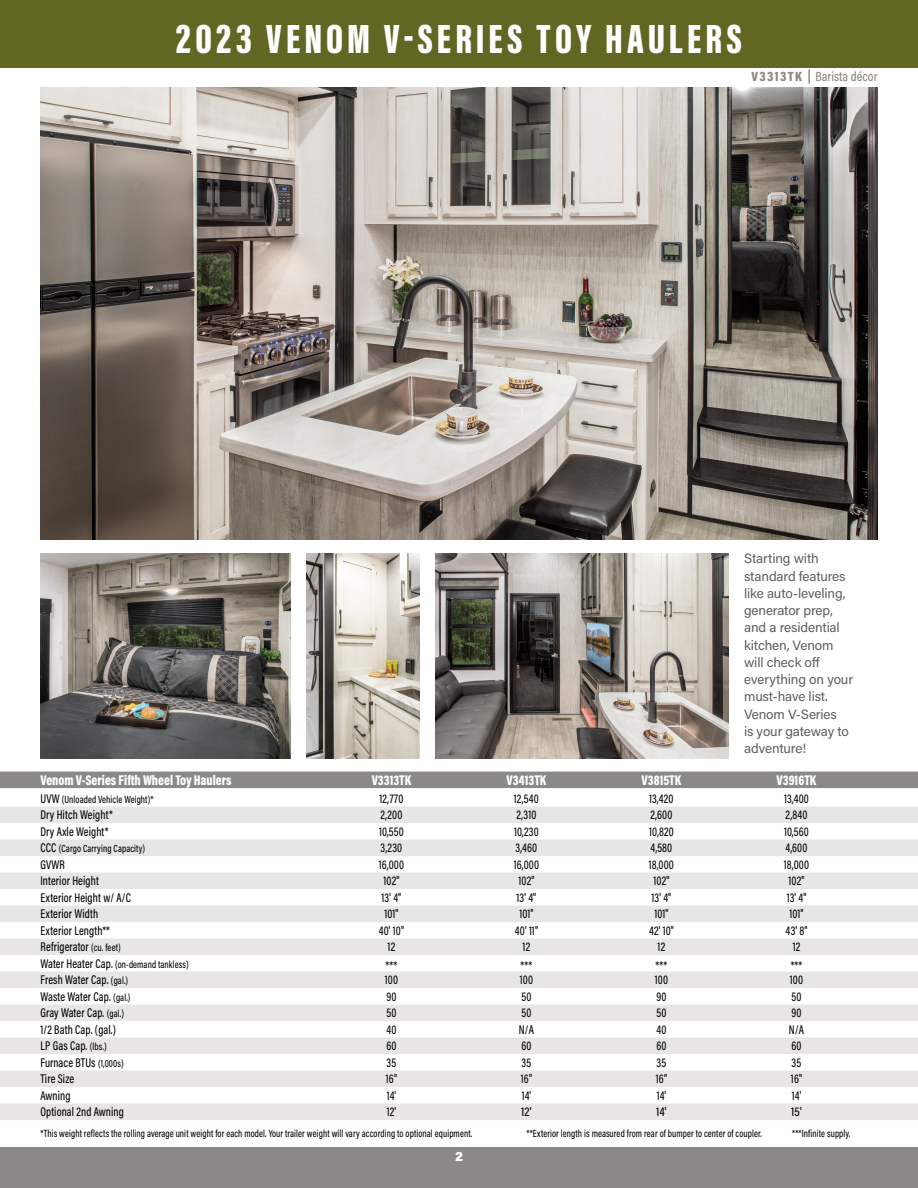
<style>
.page{position:relative;width:918px;height:1188px;background:#fff}
.page>*{position:absolute;margin:0;border:0;box-sizing:border-box;transform-origin:0 0}
.t1{font:900 42px "Acumin Pro Extra Cond";letter-spacing:.1em;color:#fff}
.t2{font:900 14.25px "Acumin Pro Cond";color:#fff;scale:.9 1}
.t3{font:13.5px/17.2px "Acumin Pro";letter-spacing:-.01em;color:#5e5e5f}
.t4{font:500 13.5px "Acumin Pro Cond";color:#8b8988}
.t5{font:900 13.5px "Acumin Pro";color:#fff}
.t6{font:500 12.75px "Acumin Pro Cond";letter-spacing:.01em;color:#000;scale:.9 1}
.t7{font:500 12.75px "Acumin Pro Cond";letter-spacing:.01em;color:#000}
.t8{font:500 10.5px "Acumin Pro Cond";letter-spacing:.01em;color:#000;scale:.9 1}
.s1{font-weight:900}
.s2{font-size:12.75px}
.s3{font-size:10.5px}
</style>
<div class="page">
<svg style="left:82px;top:1103px;width:133px;height:1px"></svg>
<div style="left:0;top:0;width:918px;height:68px;background:#616722"></div>
<div style="left:0;top:1148px;width:918px;height:40px;background:#8b8988"></div>
<img style="left:40px;top:87px;width:838px;height:453px">
<div style="left:0;top:772px;width:918px;height:16px;background:#8b8988"></div>
<div style="left:0;top:807px;width:918px;height:16px;background:#e8e5e5"></div>
<div style="left:0;top:840px;width:918px;height:16px;background:#e8e5e5"></div>
<div style="left:0;top:873px;width:918px;height:16px;background:#e8e5e5"></div>
<div style="left:0;top:906px;width:918px;height:16px;background:#e8e5e5"></div>
<div style="left:0;top:939px;width:918px;height:16px;background:#e8e5e5"></div>
<div style="left:0;top:972px;width:918px;height:16px;background:#e8e5e5"></div>
<div style="left:0;top:1005px;width:918px;height:16px;background:#e8e5e5"></div>
<div style="left:0;top:1038px;width:918px;height:16px;background:#e8e5e5"></div>
<div style="left:0;top:1071px;width:918px;height:16px;background:#e8e5e5"></div>
<div style="left:0;top:1104px;width:918px;height:16px;background:#e8e5e5"></div>
<img style="left:435px;top:554px;width:293px;height:204px">
<img style="left:40px;top:554px;width:251px;height:204px">
<img style="left:306px;top:554px;width:114px;height:204px">
<h1 class="t1" style="left:176px;top:13px;width:568px">2023 VENOM V-SERIES TOY HAULERS</h1>
<p class="t4" style="left:752px;top:68px;width:127px"><span class="s1">V3313TK |</span> Barista décor</p>
<p class="t3" style="left:744px;top:550px;width:110px">Starting with standard features like auto-leveling, generator prep, and a residential kitchen, Venom will check off everything on your must-have list.<br>Venom V-Series<br>is your gateway to adventure!</p>
<p class="t2" style="left:41px;top:771px;width:214px">Venom V-Series Fifth Wheel Toy Haulers</p>
<p class="t2" style="left:372px;top:771px;width:46px">V3313TK</p>
<p class="t2" style="left:507px;top:771px;width:46px">V3413TK</p>
<p class="t2" style="left:642px;top:771px;width:46px">V3815TK</p>
<p class="t2" style="left:777px;top:771px;width:46px">V3916TK</p>
<p class="t8" style="left:41px;top:792px;width:127px"><span class="s2">UVW</span> (Unloaded Vehicle Weight)*</p>
<p class="t6" style="left:379px;top:790px;width:28px">12,770</p>
<p class="t6" style="left:514px;top:790px;width:29px">12,540</p>
<p class="t6" style="left:649px;top:790px;width:29px">13,420</p>
<p class="t6" style="left:784px;top:790px;width:29px">13,400</p>
<p class="t6" style="left:41px;top:807px;width:82px">Dry Hitch Weight*</p>
<p class="t6" style="left:381px;top:807px;width:26px">2,200</p>
<p class="t6" style="left:516px;top:807px;width:24px">2,310</p>
<p class="t6" style="left:651px;top:807px;width:26px">2,600</p>
<p class="t6" style="left:786px;top:807px;width:26px">2,840</p>
<p class="t6" style="left:41px;top:823px;width:77px">Dry Axle Weight*</p>
<p class="t6" style="left:379px;top:823px;width:29px">10,550</p>
<p class="t6" style="left:514px;top:823px;width:29px">10,230</p>
<p class="t6" style="left:649px;top:823px;width:29px">10,820</p>
<p class="t6" style="left:784px;top:823px;width:29px">10,560</p>
<p class="t8" style="left:41px;top:842px;width:118px"><span class="s2">CCC</span> (Cargo Carrying Capacity)</p>
<p class="t6" style="left:381px;top:840px;width:25px">3,230</p>
<p class="t6" style="left:516px;top:840px;width:26px">3,460</p>
<p class="t6" style="left:651px;top:840px;width:26px">4,580</p>
<p class="t6" style="left:786px;top:840px;width:26px">4,600</p>
<p class="t6" style="left:41px;top:856px;width:28px">GVWR</p>
<p class="t6" style="left:379px;top:856px;width:30px">16,000</p>
<p class="t6" style="left:514px;top:856px;width:30px">16,000</p>
<p class="t6" style="left:649px;top:856px;width:29px">18,000</p>
<p class="t6" style="left:784px;top:856px;width:29px">18,000</p>
<p class="t6" style="left:41px;top:873px;width:66px">Interior Height</p>
<p class="t6" style="left:384px;top:873px;width:19px">102"</p>
<p class="t6" style="left:519px;top:873px;width:19px">102"</p>
<p class="t6" style="left:654px;top:873px;width:19px">102"</p>
<p class="t6" style="left:789px;top:873px;width:19px">102"</p>
<p class="t6" style="left:40px;top:889px;width:102px">Exterior Height w/ A/C</p>
<p class="t6" style="left:382px;top:889px;width:23px">13' 4"</p>
<p class="t6" style="left:517px;top:889px;width:23px">13' 4"</p>
<p class="t6" style="left:652px;top:889px;width:23px">13' 4"</p>
<p class="t6" style="left:787px;top:889px;width:23px">13' 4"</p>
<p class="t6" style="left:40px;top:906px;width:66px">Exterior Width</p>
<p class="t6" style="left:384px;top:906px;width:17px">101"</p>
<p class="t6" style="left:519px;top:906px;width:17px">101"</p>
<p class="t6" style="left:654px;top:906px;width:17px">101"</p>
<p class="t6" style="left:789px;top:906px;width:17px">101"</p>
<p class="t6" style="left:40px;top:922px;width:79px">Exterior Length**</p>
<p class="t6" style="left:379px;top:922px;width:30px">40' 10"</p>
<p class="t6" style="left:515px;top:922px;width:27px">40' 11"</p>
<p class="t6" style="left:649px;top:922px;width:29px">42' 10"</p>
<p class="t6" style="left:786px;top:922px;width:26px">43' 8"</p>
<p class="t6" style="left:41px;top:939px;width:91px">Refrigerator <span class="s3">(cu. feet)</span></p>
<p class="t6" style="left:388px;top:939px;width:10px">12</p>
<p class="t6" style="left:523px;top:939px;width:10px">12</p>
<p class="t6" style="left:658px;top:939px;width:10px">12</p>
<p class="t6" style="left:793px;top:939px;width:10px">12</p>
<p class="t8" style="left:41px;top:957px;width:166px"><span class="s2">Water Heater Cap.</span> (on-demand tankless)</p>
<p class="t6" style="left:386px;top:957px;width:14px">***</p>
<p class="t6" style="left:521px;top:957px;width:14px">***</p>
<p class="t6" style="left:656px;top:957px;width:14px">***</p>
<p class="t6" style="left:791px;top:957px;width:14px">***</p>
<p class="t6" style="left:41px;top:972px;width:99px">Fresh Water Cap. <span class="s3">(gal.)</span></p>
<p class="t6" style="left:385px;top:972px;width:16px">100</p>
<p class="t6" style="left:520px;top:972px;width:16px">100</p>
<p class="t6" style="left:655px;top:972px;width:16px">100</p>
<p class="t6" style="left:790px;top:972px;width:16px">100</p>
<p class="t6" style="left:41px;top:988px;width:102px">Waste Water Cap. <span class="s3">(gal.)</span></p>
<p class="t6" style="left:386px;top:988px;width:13px">90</p>
<p class="t6" style="left:521px;top:988px;width:13px">50</p>
<p class="t6" style="left:656px;top:988px;width:13px">90</p>
<p class="t6" style="left:792px;top:988px;width:13px">50</p>
<p class="t6" style="left:41px;top:1005px;width:94px">Gray Water Cap. <span class="s3">(gal.)</span></p>
<p class="t6" style="left:386px;top:1005px;width:13px">50</p>
<p class="t6" style="left:521px;top:1005px;width:13px">50</p>
<p class="t6" style="left:656px;top:1005px;width:13px">50</p>
<p class="t6" style="left:791px;top:1005px;width:13px">90</p>
<p class="t6" style="left:41px;top:1021px;width:85px">1/2 Bath Cap. (gal.)</p>
<p class="t6" style="left:386px;top:1021px;width:13px">40</p>
<p class="t6" style="left:519px;top:1021px;width:18px">N/A</p>
<p class="t6" style="left:656px;top:1021px;width:13px">40</p>
<p class="t6" style="left:789px;top:1021px;width:18px">N/A</p>
<p class="t6" style="left:41px;top:1038px;width:75px">LP Gas Cap. <span class="s3">(lbs.)</span></p>
<p class="t6" style="left:386px;top:1038px;width:13px">60</p>
<p class="t6" style="left:521px;top:1038px;width:13px">60</p>
<p class="t6" style="left:656px;top:1038px;width:13px">60</p>
<p class="t6" style="left:791px;top:1038px;width:13px">60</p>
<p class="t6" style="left:41px;top:1054px;width:94px">Furnace BTUs <span class="s3">(1,000s)</span></p>
<p class="t6" style="left:387px;top:1054px;width:12px">35</p>
<p class="t6" style="left:522px;top:1054px;width:12px">35</p>
<p class="t6" style="left:657px;top:1054px;width:12px">35</p>
<p class="t6" style="left:792px;top:1054px;width:12px">35</p>
<p class="t6" style="left:41px;top:1071px;width:39px">Tire Size</p>
<p class="t6" style="left:386px;top:1071px;width:14px">16"</p>
<p class="t6" style="left:521px;top:1071px;width:14px">16"</p>
<p class="t6" style="left:656px;top:1071px;width:14px">16"</p>
<p class="t6" style="left:791px;top:1071px;width:14px">16"</p>
<p class="t6" style="left:40px;top:1087px;width:35px">Awning</p>
<p class="t6" style="left:387px;top:1087px;width:12px">14'</p>
<p class="t6" style="left:522px;top:1087px;width:12px">14'</p>
<p class="t6" style="left:657px;top:1087px;width:12px">14'</p>
<p class="t6" style="left:792px;top:1087px;width:12px">14'</p>
<p class="t6" style="left:41px;top:1104px;width:94px">Optional 2nd Awning</p>
<p class="t6" style="left:387px;top:1104px;width:12px">12'</p>
<p class="t7" style="left:521px;top:1104px;width:12px">12'</p>
<p class="t7" style="left:656px;top:1104px;width:12px">14'</p>
<p class="t7" style="left:791px;top:1104px;width:12px">15'</p>
<p class="t8" style="left:40px;top:1127px;width:481px">*This weight reflects the rolling average unit weight for each model. Your trailer weight will vary according to optional equipment.</p>
<p class="t8" style="left:527px;top:1127px;width:263px">**Exterior length is measured from rear of bumper to center of coupler.</p>
<p class="t8" style="left:792px;top:1127px;width:66px">***Infinite supply.</p>
<p class="t5" style="left:455px;top:1147px;width:9px">2</p>
</div>
